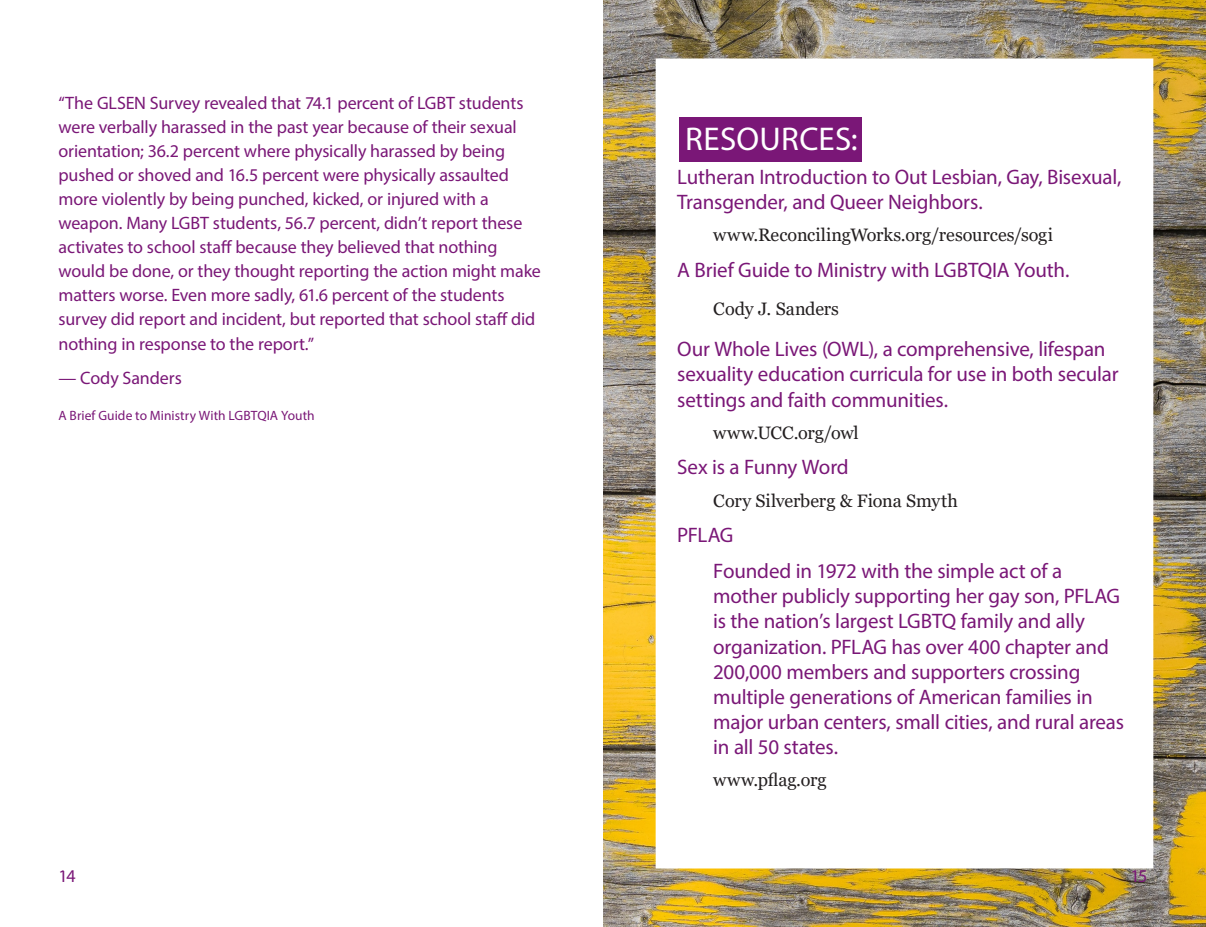
<style>
.page{position:relative;width:1206px;height:927px;background:#fff}
.page>*{position:absolute;margin:0;border:0;box-sizing:border-box;transform-origin:0 0}
.Header_1{font:33px "Myriad Pro";letter-spacing:.01em;color:#fff}
.Header_3a{font:21px/25.2px "Myriad Pro";letter-spacing:-.01em;color:#7a1777}
.Header_3a-2{font:18px/24.2px "Myriad Pro";letter-spacing:-.005em;color:#7a1777}
.Header_3a-3{font:18px "Georgia";letter-spacing:-.005em;color:#231f20}
.Body_Copy{font:18px "Georgia";letter-spacing:-.005em;color:#231f20}
.Header_3a-4{font:13.5px "Myriad Pro";letter-spacing:.005em;color:#7a1777}
</style>
<div class="page">
<img style="left:603px;top:0;width:603px;height:927px">
<div style="left:656px;top:58px;width:497px;height:810px;background:#fff"></div>
<div style="left:679px;top:117px;width:182px;height:45px;background:#7a1777"></div>
<p class="Header_3a-2" style="left:58px;top:90px;width:484px">“The GLSEN Survey revealed that 74.1 percent of LGBT students were verbally harassed in the past year because of their sexual orientation; 36.2 percent where physically harassed by being pushed or shoved and 16.5 percent were physically assaulted more violently by being punched, kicked, or injured with a weapon. Many LGBT students, 56.7 percent, didn’t report these activates to school staff because they believed that nothing would be done, or they thought reporting the action might make matters worse. Even more sadly, 61.6 percent of the students survey did report and incident, but reported that school staff did nothing in response to the report.”</p>
<p class="Header_3a-2" style="left:58px;top:366px;width:125px">— Cody Sanders</p>
<p class="Header_3a-4" style="left:58px;top:407px;width:258px">A Brief Guide to Ministry With LGBTQIA Youth</p>
<p class="Header_1" style="left:685px;top:118px;width:174px">RESOURCES:</p>
<p class="Header_3a" style="left:677px;top:164px;width:446px">Lutheran Introduction to Out Lesbian, Gay, Bisexual,<br>Transgender, and Queer Neighbors.</p>
<p class="Header_3a-3" style="left:713px;top:224px;width:341px">www.ReconcilingWorks.org/resources/sogi</p>
<p class="Header_3a" style="left:677px;top:257px;width:394px">A Brief Guide to Ministry with LGBTQIA Youth.</p>
<p class="Body_Copy" style="left:713px;top:297px;width:127px">Cody J. Sanders</p>
<p class="Header_3a" style="left:677px;top:336px;width:443px">Our Whole Lives (OWL), a comprehensive, lifespan sexuality education curricula for use in both secular settings and faith communities.</p>
<p class="Header_3a-3" style="left:713px;top:422px;width:147px">www.UCC.org/owl</p>
<p class="Header_3a" style="left:677px;top:454px;width:173px">Sex is a Funny Word</p>
<p class="Header_3a-3" style="left:713px;top:489px;width:246px">Cory Silverberg &amp; Fiona Smyth</p>
<p class="Header_3a" style="left:677px;top:522px;width:58px">PFLAG</p>
<p class="Header_3a" style="left:713px;top:558px;width:412px">Founded in 1972 with the simple act of a mother publicly supporting her gay son, PFLAG is the nation’s largest LGBTQ family and ally organization. PFLAG has over 400 chapter and 200,000 members and supporters crossing multiple generations of American families in major urban centers, small cities, and rural areas in all 50 states.</p>
<p class="Header_3a-3" style="left:713px;top:769px;width:115px">www.pflag.org</p>
<p class="Header_3a-2" style="left:58px;top:864px;width:19px">14</p>
<p class="Header_3a-2" style="left:1130px;top:864px;width:19px">15</p>
</div>
